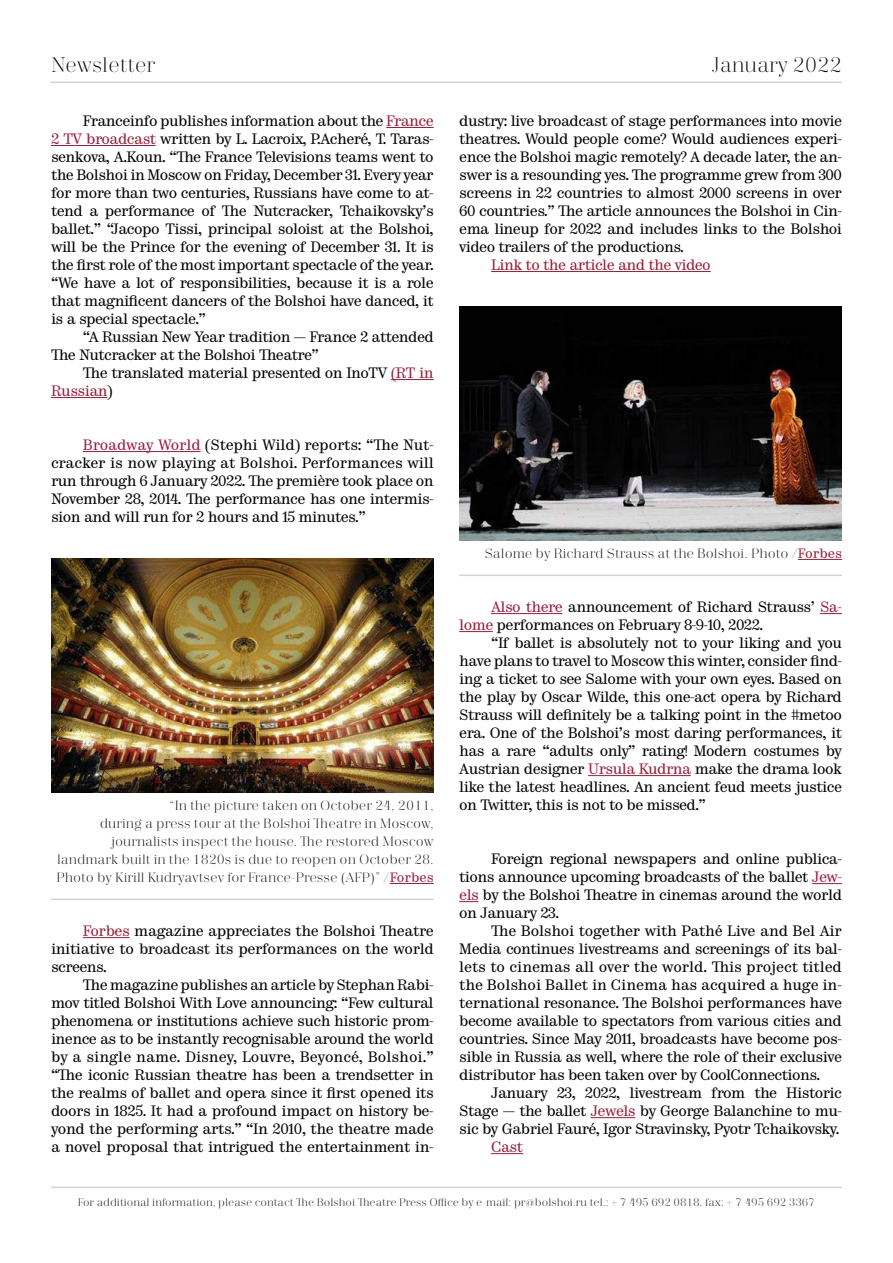
<style>
.page{position:relative;width:893px;height:1263px;background:#fff}
.page>*{position:absolute;margin:0;border:0;box-sizing:border-box;transform-origin:0 0}
.t1{font:300 21px "Trivia Serif";letter-spacing:-.01em;color:#000}
.t2{font:15px/18px "Trivia Serif 10 Demo";letter-spacing:-.035em;color:#000;text-align:justify}
.t3{font:15px "Trivia Serif 10 Demo";letter-spacing:-.035em;color:#981d39}
.t4{font:300 13.5px/18px "Trivia Serif";color:#000;text-align:right}
.t5{font:300 10.95px "Trivia Serif";color:#000}
.s1{color:#981d39}
.s2{font-family:"Trivia Serif 10 Demo";font-weight:400;color:#981d39}
</style>
<div class="page">
<hr style="left:51px;top:81px;width:791px;height:2px;background:#d1d3d4">
<hr style="left:51px;top:1187px;width:791px;height:1px;background:#d1d3d4">
<hr style="left:491px;top:271px;width:220px;height:1px;background:#981d39">
<hr style="left:386px;top:127px;width:48px;height:1px;background:#981d39">
<hr style="left:51px;top:145px;width:105px;height:1px;background:#981d39">
<hr style="left:391px;top:379px;width:43px;height:1px;background:#981d39">
<hr style="left:51px;top:397px;width:56px;height:1px;background:#981d39">
<hr style="left:83px;top:451px;width:118px;height:1px;background:#981d39">
<img style="left:51px;top:559px;width:383px;height:233px">
<hr style="left:390px;top:883px;width:44px;height:1px;background:#981d39">
<hr style="left:798px;top:559px;width:44px;height:1px;background:#981d39">
<hr style="left:51px;top:899px;width:383px;height:1px;background:#d1d3d4">
<hr style="left:459px;top:574px;width:383px;height:2px;background:#d1d3d4">
<hr style="left:83px;top:937px;width:47px;height:1px;background:#981d39">
<img style="left:459px;top:306px;width:383px;height:234px">
<hr style="left:491px;top:613px;width:71px;height:1px;background:#981d39">
<svg style="left:820px;top:613px;width:22px;height:1px"></svg>
<hr style="left:459px;top:631px;width:34px;height:1px;background:#981d39">
<hr style="left:588px;top:775px;width:103px;height:1px;background:#981d39">
<hr style="left:812px;top:883px;width:30px;height:1px;background:#981d39">
<svg style="left:459px;top:901px;width:19px;height:1px"></svg>
<hr style="left:591px;top:1117px;width:44px;height:1px;background:#981d39">
<hr style="left:491px;top:1153px;width:32px;height:1px;background:#981d39">
<h1 class="t1" style="left:51px;top:54px;width:106px">Newsletter</h1>
<h1 class="t1" style="left:711px;top:54px;width:132px">January 2022</h1>
<p class="t2" style="left:51px;top:113px;width:384px;text-indent:32px">Franceinfo publishes information about the <span class="s1">France 2 TV broadcast</span> written by L. Lacroix, P.Acheré, T. Taras&shy;senkova, A.Koun. “The France Televisions teams went to the Bolshoi in Moscow on Friday, December 31. Every year for more than two centuries, Russians have come to at&shy;tend a performance of The Nutcracker, Tchaikovsky’s ballet.” “Jacopo Tissi, principal soloist at the Bolshoi, will be the Prince for the evening of December 31. It is the first role of the most important spectacle of the year. “We have a lot of responsibilities, because it is a role that magnificent dancers of the Bolshoi have danced, it is a special spectacle.”</p>
<p class="t2" style="left:51px;top:329px;width:384px;text-indent:32px">“A Russian New Year tradition — France 2 attended<br>The Nutcracker at the Bolshoi Theatre”</p>
<p class="t2" style="left:51px;top:365px;width:384px;text-indent:32px">The translated material presented on InoTV <span class="s1">(RT in<br>Russian</span>)</p>
<p class="t2" style="left:51px;top:437px;width:384px;text-indent:32px"><span class="s1">Broadway World</span> (Stephi Wild) reports: “The Nut&shy;cracker is now playing at Bolshoi. Performances will run through 6 January 2022. The première took place on November 28, 2014. The performance has one intermis&shy;sion and will run for 2 hours and 15 minutes.”</p>
<p class="t4" style="left:56px;top:797px;width:379px">“In the picture taken on October 24, 2011,<br>during a press tour at the Bolshoi Theatre in Moscow, journalists inspect the house. The restored Moscow landmark built in the 1820s is due to reopen on October 28.<br>Photo by Kirill Kudryavtsev for France-Presse (AFP)” /<span class="s2">Forbes</span></p>
<p class="t2" style="left:51px;top:923px;width:384px;text-indent:32px"><span class="s1">Forbes</span> magazine appreciates the Bolshoi Theatre initiative to broadcast its performances on the world screens.</p>
<p class="t2" style="left:51px;top:977px;width:384px;text-indent:32px">The magazine publishes an article by Stephan Rabi&shy;mov titled Bolshoi With Love announcing: “Few cultural phenomena or institutions achieve such historic prom&shy;inence as to be instantly recognisable around the world by a single name. Disney, Louvre, Beyoncé, Bolshoi.” “The iconic Russian theatre has been a trendsetter in the realms of ballet and opera since it first opened its doors in 1825. It had a profound impact on history be&shy;yond the performing arts.” “In 2010, the theatre made a novel proposal that intrigued the entertainment in-</p>
<p class="t2" style="left:459px;top:113px;width:384px">dustry: live broadcast of stage performances into movie theatres. Would people come? Would audiences experi&shy;ence the Bolshoi magic remotely? A decade later, the an&shy;swer is a resounding yes. The programme grew from 300 screens in 22 countries to almost 2000 screens in over 60 countries.” The article announces the Bolshoi in Cin&shy;ema lineup for 2022 and includes links to the Bolshoi video trailers of the productions.</p>
<p class="t3" style="left:491px;top:256px;width:221px">Link to the article and the video</p>
<p class="t4" style="left:485px;top:545px;width:359px">Salome by Richard Strauss at the Bolshoi. Photo /<span class="s2">Forbes</span></p>
<p class="t2" style="left:459px;top:599px;width:384px;text-indent:32px"><span class="s1">Also there</span> announcement of Richard Strauss’ <span class="s1">Sa&shy;lome</span> performances on February 8-9-10, 2022.</p>
<p class="t2" style="left:459px;top:635px;width:384px;text-indent:32px">“If ballet is absolutely not to your liking and you have plans to travel to Moscow this winter, consider find&shy;ing a ticket to see Salome with your own eyes. Based on the play by Oscar Wilde, this one-act opera by Richard Strauss will definitely be a talking point in the #metoo era. One of the Bolshoi’s most daring performances, it has a rare “adults only” rating! Modern costumes by Austrian designer <span class="s1">Ursula Kudrna</span> make the drama look like the latest headlines. An ancient feud meets justice on Twitter, this is not to be missed.”</p>
<p class="t2" style="left:459px;top:851px;width:384px;text-indent:32px">Foreign regional newspapers and online publica&shy;tions announce upcoming broadcasts of the ballet <span class="s1">Jew&shy;els</span> by the Bolshoi Theatre in cinemas around the world on January 23.</p>
<p class="t2" style="left:459px;top:923px;width:384px;text-indent:32px">The Bolshoi together with Pathé Live and Bel Air Media continues livestreams and screenings of its bal&shy;lets to cinemas all over the world. This project titled the Bolshoi Ballet in Cinema has acquired a huge in&shy;ternational resonance. The Bolshoi performances have become available to spectators from various cities and countries. Since May 2011, broadcasts have become pos&shy;sible in Russia as well, where the role of their exclusive distributor has been taken over by CoolConnections.</p>
<p class="t2" style="left:459px;top:1085px;width:384px;text-indent:32px">January 23, 2022, livestream from the Historic Stage — the ballet <span class="s1">Jewels</span> by George Balanchine to mu&shy;sic by Gabriel Fauré, Igor Stravinsky, Pyotr Tchaikovsky.</p>
<p class="t3" style="left:491px;top:1138px;width:33px">Cast</p>
<p class="t5" style="left:78px;top:1196px;width:739px">For additional information, please contact The Bolshoi Theatre Press Office by e-mail: pr@bolshoi.ru tel.: + 7 495 692 0818, fax: + 7 495 692 3367</p>
</div>
